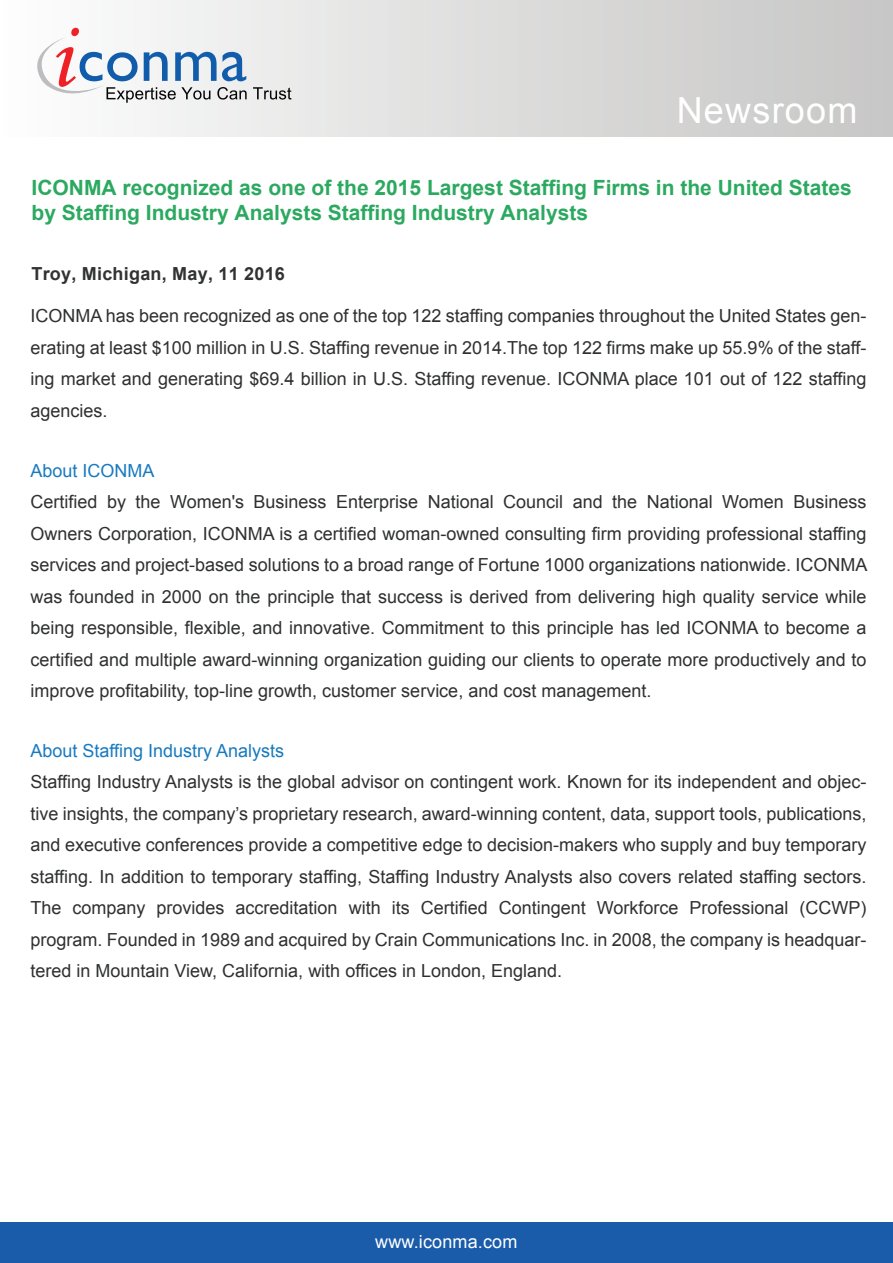
<style>
.page{position:relative;width:893px;height:1263px;background:#fff}
.page>*{position:absolute;margin:0;border:0;box-sizing:border-box;transform-origin:0 0}
.t1{font:36px "Arial";letter-spacing:.035em;color:#fff}
.t2{font:700 21px/25.2px "Arial";color:#2ca960}
.t3{font:18px/31.5px "Arial";color:#2f3030;text-align:justify}
.t4{font:18px "Arial";color:#187abf}
.t5{font:700 18px "Arial";letter-spacing:.015em;color:#313232}
.t6{font:18px "Arial";letter-spacing:.01em;color:#fff}
</style>
<div class="page">
<div style="left:0;top:0;width:892px;height:137px;background:linear-gradient(to right,#fdfdfd,#c6c6c5)"></div>
<svg style="left:30px;top:28px;width:217px;height:75px"></svg>
<svg style="left:253px;top:87px;width:38px;height:13px"></svg>
<div style="left:0;top:1223px;width:893px;height:40px;background:#1a5caa"></div>
<h1 class="t1" style="left:677px;top:87px;width:182px">Newsroom</h1>
<p class="t2" style="left:32px;top:176px;width:822px">ICONMA recognized as one of the 2015 Largest Staffing Firms in the United States by Staffing Industry Analysts Staffing Industry Analysts</p>
<p class="t5" style="left:32px;top:262px;width:255px">Troy, Michigan, May, 11 2016</p>
<p class="t3" style="left:30px;top:300px;width:838px">ICONMA has been recognized as one of the top 122 staffing companies throughout the United States gen&shy;erating at least $100 million in U.S. Staffing revenue in 2014.The top 122 firms make up 55.9% of the staff&shy;ing market and generating $69.4 billion in U.S. Staffing revenue. ICONMA place 101 out of 122 staffing agencies.</p>
<p class="t4" style="left:30px;top:459px;width:126px">About ICONMA</p>
<p class="t3" style="left:30px;top:486px;width:838px">Certified by the Women's Business Enterprise National Council and the National Women Business Owners Corporation, ICONMA is a certified woman-owned consulting firm providing professional staffing services and project-based solutions to a broad range of Fortune 1000 organizations nationwide. ICONMA was founded in 2000 on the principle that success is derived from delivering high quality service while being responsible, flexible, and innovative. Commitment to this principle has led ICONMA to become a certified and multiple award-winning organization guiding our clients to operate more productively and to improve profitability, top-line growth, customer service, and cost management.</p>
<p class="t4" style="left:30px;top:739px;width:255px">About Staffing Industry Analysts</p>
<p class="t3" style="left:30px;top:766px;width:838px">Staffing Industry Analysts is the global advisor on contingent work. Known for its independent and objec&shy;tive insights, the company’s proprietary research, award-winning content, data, support tools, publications, and executive conferences provide a competitive edge to decision-makers who supply and buy temporary staffing. In addition to temporary staffing, Staffing Industry Analysts also covers related staffing sectors.<br>The company provides accreditation with its Certified Contingent Workforce Professional (CCWP) program. Founded in 1989 and acquired by Crain Communications Inc. in 2008, the company is headquar&shy;tered in Mountain View, California, with offices in London, England.</p>
<p class="t6" style="left:375px;top:1229px;width:144px">www.iconma.com</p>
</div>
